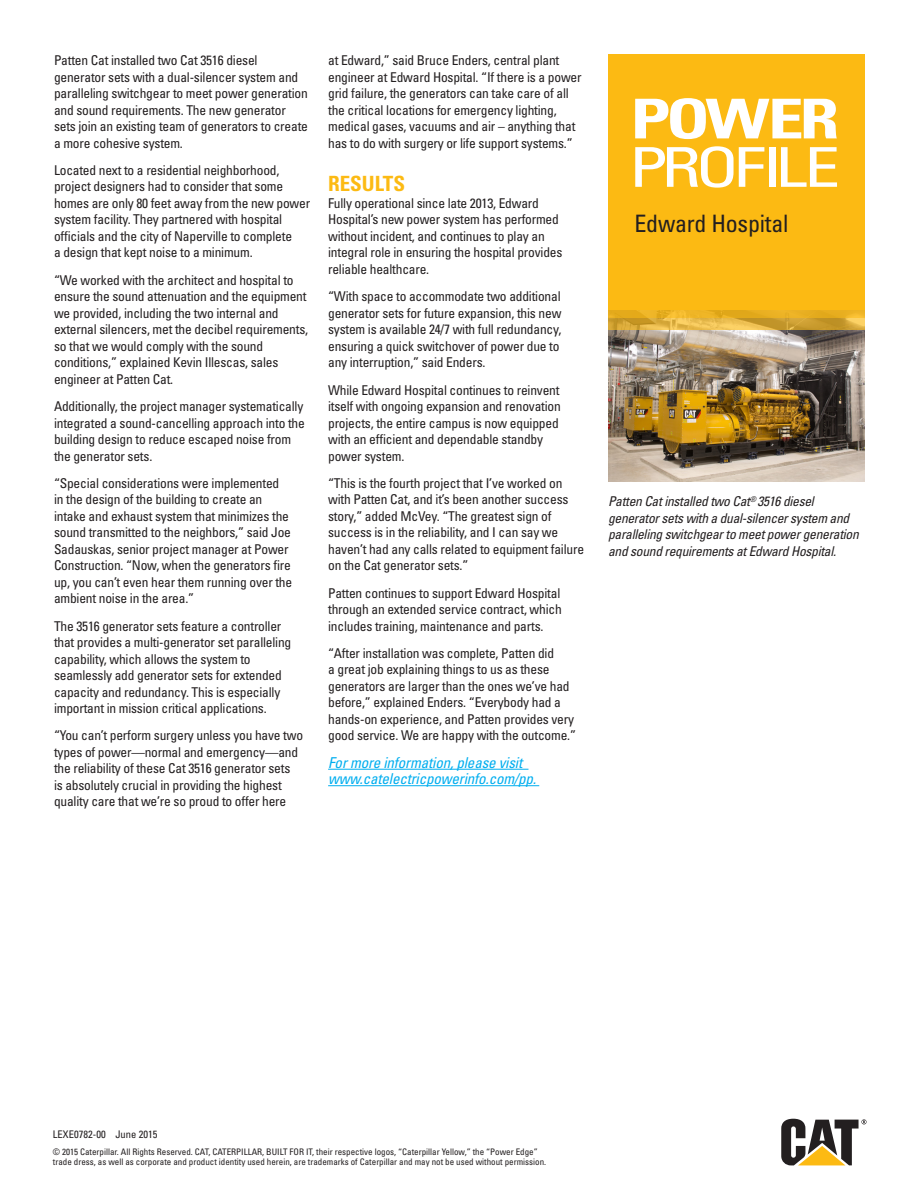
<style>
.page{position:relative;width:918px;height:1188px;background:#fff}
.page>*{position:absolute;margin:0;border:0;box-sizing:border-box;transform-origin:0 0}
.t1{font:condensed 54.9px "Univers LT Std";letter-spacing:-.08em;color:#fff;scale:1.3 1}
.t2{font:700 condensed 54.9px "Univers LT Std";letter-spacing:-.06em;color:#fff;scale:1.3 1}
.t3{font:condensed 24px "Univers LT Std";letter-spacing:-.01em;color:#231f20}
.body{font:700 condensed 21px "Univers LT Std";color:#fcba13}
.body-2{font:italic condensed 15px/16.5px "Univers LT Std";letter-spacing:-.01em;color:#00aeef}
.body-3{font:condensed 13.5px/16.5px "Univers LT Std";letter-spacing:-.015em;color:#231f20}
.photo_caption{font:italic condensed 13.5px/16.5px "Univers LT Std";letter-spacing:-.02em;color:#231f20}
.t4{font:condensed 10.5px "Univers LT Std";letter-spacing:.005em;color:#231f20}
.t5{font:condensed 9px/10.5px "Univers LT Std";color:#231f20}
</style>
<div class="page">
<svg style="left:781px;top:1119px;width:86px;height:46px"></svg>
<hr style="left:328px;top:769px;width:200px;height:1px;background:#00aeef">
<hr style="left:328px;top:785px;width:211px;height:1px;background:#00aeef">
<img style="left:608px;top:329px;width:257px;height:152px">
<div style="left:608px;top:54px;width:257px;height:256px;background:#fcba13"></div>
<svg style="left:608px;top:310px;width:257px;height:8px;background:#e8af21"></svg>
<svg style="left:608px;top:318px;width:257px;height:11px;background:#d9ac3e"></svg>
<p class="body-3" style="left:54px;top:52px;width:256px">Patten Cat installed two Cat 3516 diesel generator sets with a dual-silencer system and paralleling switchgear to meet power generation and sound requirements. The new generator sets join an existing team of generators to create a more cohesive system.</p>
<p class="body-3" style="left:54px;top:162px;width:258px">Located next to a residential neighborhood, project designers had to consider that some homes are only 80 feet away from the new power system facility. They partnered with hospital officials and the city of Naperville to complete<br>a design that kept noise to a minimum.</p>
<p class="body-3" style="left:54px;top:271px;width:256px">“We worked with the architect and hospital to ensure the sound attenuation and the equipment we provided, including the two internal and external silencers, met the decibel requirements, so that we would comply with the sound conditions,” explained Kevin Illescas, sales engineer at Patten Cat.</p>
<p class="body-3" style="left:54px;top:398px;width:252px">Additionally, the project manager systematically integrated a sound-cancelling approach into the building design to reduce escaped noise from the generator sets.</p>
<p class="body-3" style="left:54px;top:475px;width:240px">“Special considerations were implemented<br>in the design of the building to create an intake and exhaust system that minimizes the sound transmitted to the neighbors,” said Joe Sadauskas, senior project manager at Power Construction. “Now, when the generators fire up, you can’t even hear them running over the ambient noise in the area.”</p>
<p class="body-3" style="left:54px;top:617px;width:239px">The 3516 generator sets feature a controller that provides a multi-generator set paralleling capability, which allows the system to seamlessly add generator sets for extended capacity and redundancy. This is especially important in mission critical applications.</p>
<p class="body-3" style="left:54px;top:727px;width:251px">“You can’t perform surgery unless you have two types of power—normal and emergency—and the reliability of these Cat 3516 generator sets<br>is absolutely crucial in providing the highest quality care that we’re so proud to offer here</p>
<p class="body-3" style="left:328px;top:52px;width:255px">at Edward,” said Bruce Enders, central plant engineer at Edward Hospital. “If there is a power grid failure, the generators can take care of all the critical locations for emergency lighting, medical gases, vacuums and air – anything that has to do with surgery or life support systems.”</p>
<p class="body" style="left:328px;top:171px;width:78px">RESULTS</p>
<p class="body-3" style="left:328px;top:195px;width:236px">Fully operational since late 2013, Edward Hospital’s new power system has performed without incident, and continues to play an integral role in ensuring the hospital provides reliable healthcare.</p>
<p class="body-3" style="left:328px;top:288px;width:235px">“With space to accommodate two additional generator sets for future expansion, this new system is available 24/7 with full redundancy, ensuring a quick switchover of power due to any interruption,” said Enders.</p>
<p class="body-3" style="left:328px;top:381px;width:234px">While Edward Hospital continues to reinvent itself with ongoing expansion and renovation projects, the entire campus is now equipped with an efficient and dependable standby power system.</p>
<p class="body-3" style="left:328px;top:475px;width:258px">“This is the fourth project that I’ve worked on with Patten Cat, and it’s been another success story,” added McVey. “The greatest sign of success is in the reliability, and I can say we haven’t had any calls related to equipment failure on the Cat generator sets.”</p>
<p class="body-3" style="left:328px;top:584px;width:235px;text-align:justify">Patten continues to support Edward Hospital through an extended service contract, which includes training, maintenance and parts.</p>
<p class="body-3" style="left:328px;top:645px;width:249px">“After installation was complete, Patten did<br>a great job explaining things to us as these generators are larger than the ones we’ve had before,” explained Enders. “Everybody had a hands-on experience, and Patten provides very good service. We are happy with the outcome.”</p>
<p class="body-2" style="left:328px;top:754px;width:210px">For more information, please visit www.catelectricpowerinfo.com/pp.</p>
<p class="t2" style="left:631px;top:85px;width:162px">POWER</p>
<p class="t1" style="left:629px;top:133px;width:164px">PROFILE</p>
<p class="t3" style="left:634px;top:208px;width:155px">Edward Hospital</p>
<p class="photo_caption" style="left:608px;top:493px;width:252px">Patten Cat installed two Cat<sup>®</sup> 3516 diesel generator sets with a dual-silencer system and paralleling switchgear to meet power generation and sound requirements at Edward Hospital.</p>
<p class="t4" style="left:53px;top:1128px;width:106px">LEXE0782-00 June 2015</p>
<p class="t5" style="left:53px;top:1146px;width:495px">© 2015 Caterpillar. All Rights Reserved. CAT, CATERPILLAR, BUILT FOR IT, their respective logos, “Caterpillar Yellow,” the “Power Edge” trade dress, as well as corporate and product identity used herein, are trademarks of Caterpillar and may not be used without permission.</p>
</div>
